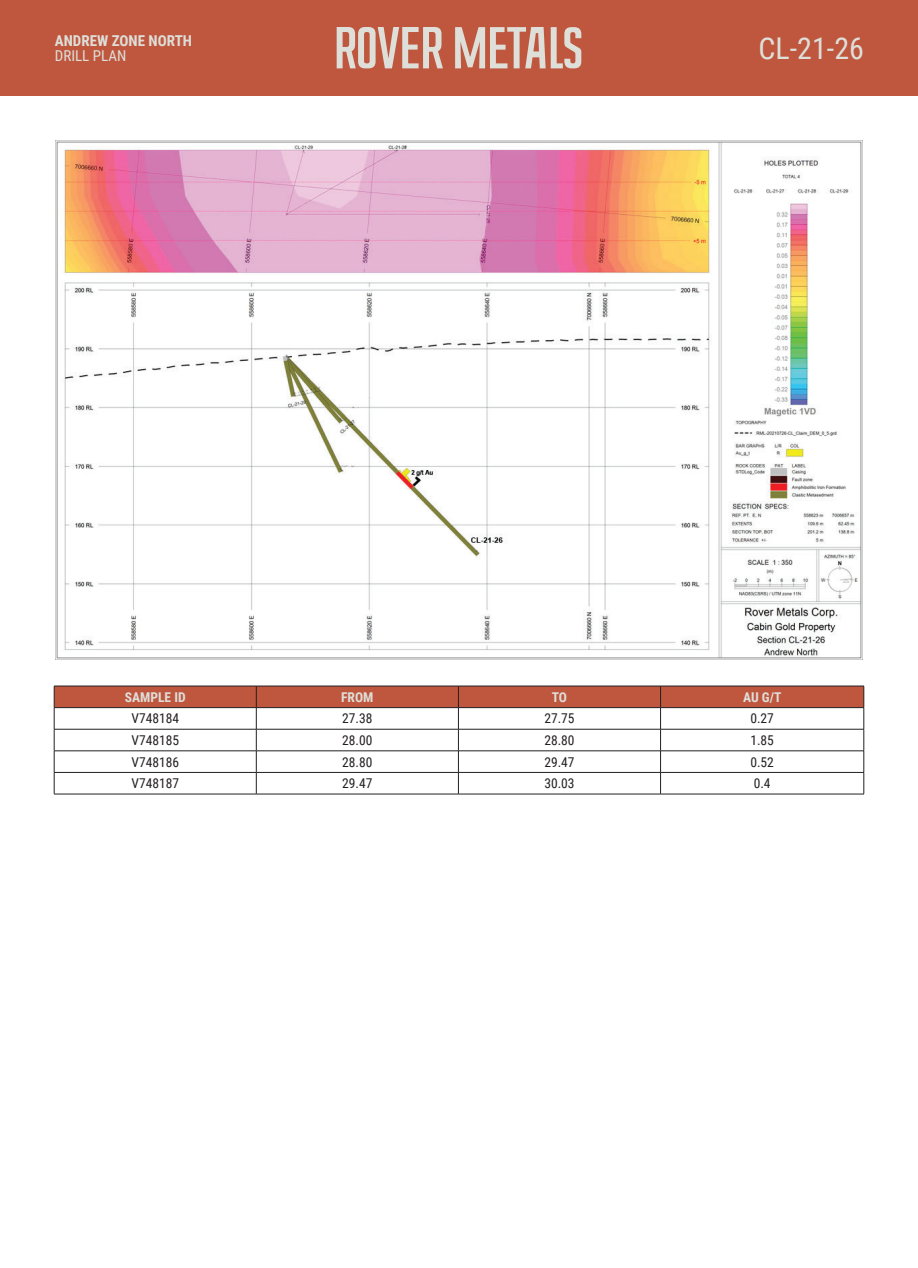
<style>
.page{position:relative;width:918px;height:1268px;background:#fff}
.page>*{position:absolute;margin:0;border:0;box-sizing:border-box;transform-origin:0 0}
.t1{font:30px "Roboto Condensed";color:#dedfd9}
.t2{font:700 15px "Roboto Condensed";color:#dedfd9}
.t3{font:15px "Roboto Condensed";color:#dedfd9}
.t4{font:13.5px "Roboto Condensed";color:#231f20}
.t5{font:700 13.5px "Roboto Condensed";color:#dedfd9}
</style>
<div class="page">
<div style="left:0;top:0;width:918px;height:95px;background:#bf573f"></div>
<svg style="left:455px;top:27px;width:126px;height:41px"></svg>
<svg style="left:337px;top:27px;width:106px;height:41px"></svg>
<svg style="left:54px;top:686px;width:811px;height:108px"></svg>
<hr style="left:54px;top:794px;width:202px;height:1px;background:#231f20">
<hr style="left:256px;top:794px;width:202px;height:1px;background:#231f20">
<hr style="left:458px;top:794px;width:203px;height:1px;background:#231f20">
<hr style="left:661px;top:794px;width:203px;height:1px;background:#231f20">
<img style="left:56px;top:140px;width:806px;height:520px">
<p class="t2" style="left:55px;top:30px;width:139px">ANDREW ZONE NORTH</p>
<p class="t3" style="left:55px;top:45px;width:73px">DRILL PLAN</p>
<h1 class="t1" style="left:759px;top:27px;width:107px">CL-21-26</h1>
<p class="t5" style="left:125px;top:688px;width:62px">SAMPLE ID</p>
<p class="t5" style="left:341px;top:688px;width:34px">FROM</p>
<p class="t5" style="left:552px;top:688px;width:17px">TO</p>
<p class="t5" style="left:743px;top:688px;width:40px">AU G/T</p>
<p class="t4" style="left:131px;top:709px;width:49px">V748184</p>
<p class="t4" style="left:342px;top:709px;width:32px">27.38</p>
<p class="t4" style="left:544px;top:709px;width:32px">27.75</p>
<p class="t4" style="left:750px;top:709px;width:25px">0.27</p>
<p class="t4" style="left:131px;top:731px;width:49px">V748185</p>
<p class="t4" style="left:342px;top:731px;width:32px">28.00</p>
<p class="t4" style="left:544px;top:731px;width:32px">28.80</p>
<p class="t4" style="left:750px;top:731px;width:25px">1.85</p>
<p class="t4" style="left:131px;top:752px;width:49px">V748186</p>
<p class="t4" style="left:342px;top:752px;width:32px">28.80</p>
<p class="t4" style="left:544px;top:752px;width:32px">29.47</p>
<p class="t4" style="left:750px;top:752px;width:25px">0.52</p>
<p class="t4" style="left:131px;top:774px;width:49px">V748187</p>
<p class="t4" style="left:342px;top:774px;width:32px">29.47</p>
<p class="t4" style="left:544px;top:774px;width:32px">30.03</p>
<p class="t4" style="left:754px;top:774px;width:18px">0.4</p>
</div>
